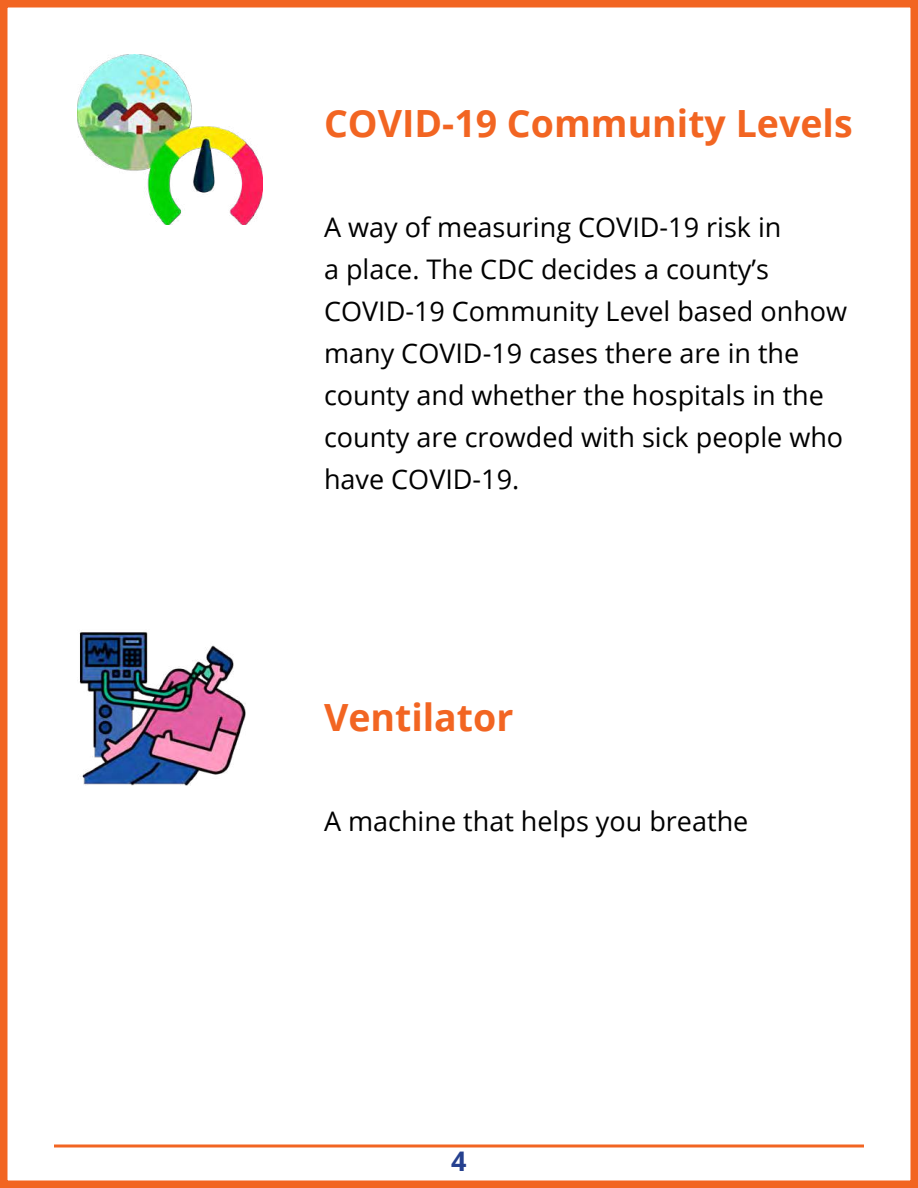
<style>
.page{position:relative;width:918px;height:1188px;background:#fff}
.page>*{position:absolute;margin:0;border:0;box-sizing:border-box;transform-origin:0 0}
.t1{font:700 37.5px "Open Sans";color:#f26522}
.t2{font:27px/42px "Open Sans";color:#000}
.t3{font:700 27px "Open Sans";color:#25408f}
</style>
<div class="page">
<div style="left:0;top:0;width:918px;height:1188px;border:8px solid #f26522"></div>
<svg style="left:54px;top:1144px;width:810px;height:4px;background:#f58b59"></svg>
<img style="left:77px;top:54px;width:186px;height:171px">
<img style="left:79px;top:632px;width:167px;height:154px">
<h1 class="t1" style="left:324px;top:97px;width:530px">COVID-19 Community Levels</h1>
<p class="t2" style="left:324px;top:206px;width:525px">A way of measuring COVID-19 risk in<br>a place. The CDC decides a county’s COVID-19 Community Level based onhow many COVID-19 cases there are in the county and whether the hospitals in the county are crowded with sick people who have COVID-19.</p>
<h1 class="t1" style="left:324px;top:691px;width:191px">Ventilator</h1>
<p class="t2" style="left:324px;top:800px;width:426px">A machine that helps you breathe</p>
<p class="t3" style="left:451px;top:1142px;width:17px">4</p>
</div>
